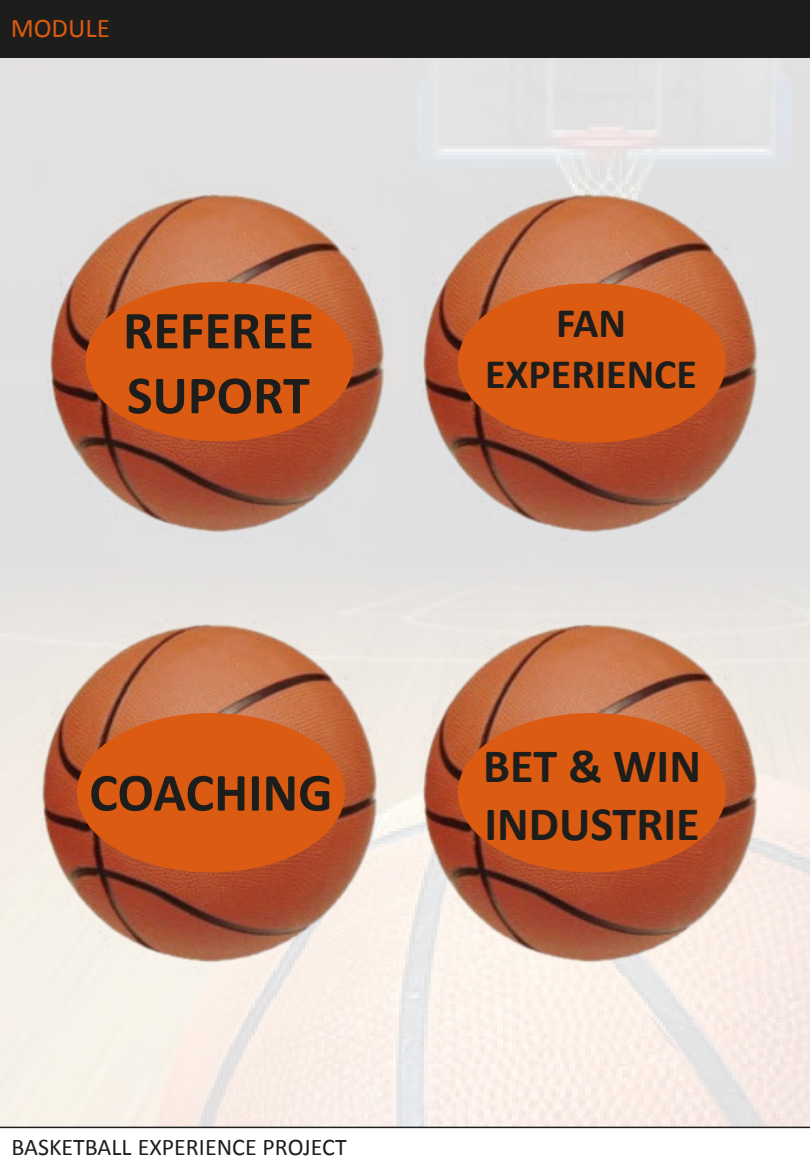
<style>
.page{position:relative;width:810px;height:1171px;background:#fff}
.page>*{position:absolute;margin:0;border:0;box-sizing:border-box;transform-origin:0 0}
.t1{font:700 54px/64.8px "Calibri";color:#1d1d1b}
.t2{font:700 48px/57.6px "Calibri";color:#1d1d1b}
.t3{font:700 42px/50.4px "Calibri";color:#1d1d1b;text-align:center}
.t4{font:27px "Calibri";color:#dc5b12}
.t5{font:24px "Calibri";color:#1d1d1b}
</style>
<div class="page">
<div style="left:0;top:0;width:810px;height:58px;background:#1d1d1b"></div>
<div style="left:0;top:58px;width:810px;height:1068px;background:#fff;opacity:.88"></div>
<hr style="left:0;top:1126px;width:810px;height:1px;background:#1d1d1b">
<img style="left:33px;top:177px;width:744px;height:372px">
<img style="left:405px;top:606px;width:372px;height:372px">
<img style="left:25px;top:606px;width:372px;height:372px">
<div style="left:86px;top:282px;width:267px;height:158px;background:#dc5b12;border-radius:50%"></div>
<div style="left:78px;top:713px;width:266px;height:158px;background:#dc5b12;border-radius:50%"></div>
<div style="left:459px;top:284px;width:266px;height:158px;background:#dc5b12;border-radius:50%"></div>
<div style="left:459px;top:713px;width:266px;height:158px;background:#dc5b12;border-radius:50%"></div>
<p class="t4" style="left:11px;top:9px;width:101px">MODULE</p>
<h1 class="t1" style="left:123px;top:296px;width:192px">REFEREE<br>SUPORT</h1>
<h1 class="t1" style="left:89px;top:758px;width:245px">COACHING</h1>
<p class="t5" style="left:11px;top:1129px;width:337px">BASKETBALL EXPERIENCE PROJECT</p>
<h3 class="t3" style="left:485px;top:296px;width:213px">FAN<br>EXPERIENCE</h3>
<h2 class="t2" style="left:483px;top:735px;width:219px">BET &amp; WIN<br>INDUSTRIE</h2>
</div>
